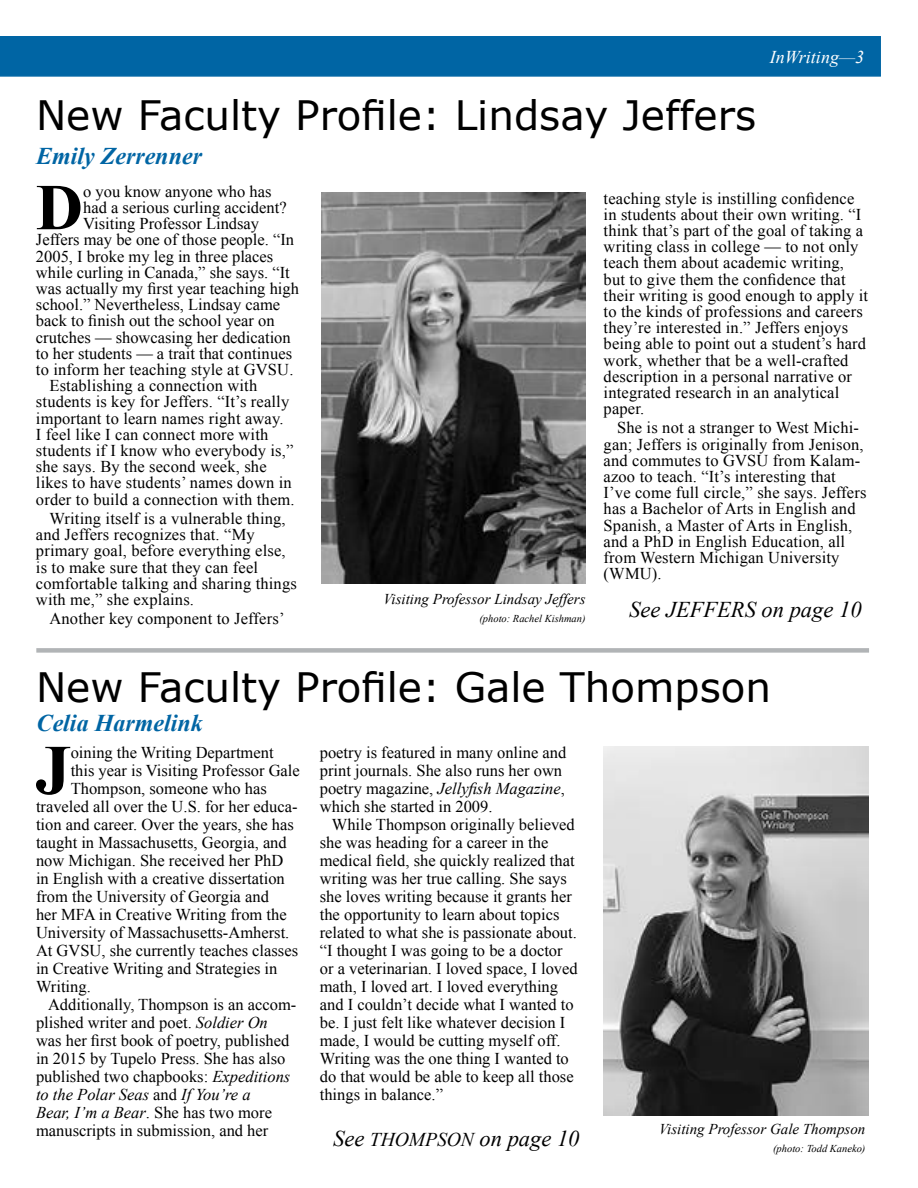
<style>
.page{position:relative;width:918px;height:1188px;background:#fff}
.page>*{position:absolute;margin:0;border:0;box-sizing:border-box;transform-origin:0 0}
.t1{font:700 70.8px "Times New Roman";color:#000}
.t2{font:700 65.4px "Times New Roman";color:#000}
.t3{font:40.5px "Verdana";color:#000}
.t4{font:italic 700 24px "Times New Roman";color:#0065a4}
.t5{font:italic 22.5px "Times New Roman";color:#000}
.t6{font:italic 18px "Times New Roman";color:#fff}
.t7{font:16.5px/16.2px "Times New Roman";color:#000}
.t8{font:italic 16.5px "Times New Roman";color:#000}
.t9{font:italic 15px "Times New Roman";color:#000}
.t10{font:italic 10.5px "Times New Roman";color:#000}
.s1{font-style:italic}
.s2{font-style:normal}
.s3{font-size:19.5px}
</style>
<div class="page">
<div style="left:0;top:36px;width:881px;height:41px;background:#0065a4"></div>
<div style="left:36px;top:648px;width:833px;height:5px;background:#b1b4b6"></div>
<img style="left:604px;top:746px;width:264px;height:370px">
<img style="left:322px;top:192px;width:264px;height:392px">
<h3 class="t3" style="left:36px;top:89px;width:722px">New Faculty Profile: Lindsay Jeffers</h3>
<h3 class="t4" style="left:36px;top:142px;width:168px">Emily Zerrenner</h3>
<p class="t6" style="left:770px;top:47px;width:96px">InWriting—3</p>
<h2 class="t2" style="left:36px;top:171px;width:49px">D</h2>
<p class="t7" style="left:83px;top:183px;width:190px">o you know anyone who has</p>
<p class="t7" style="left:83px;top:199px;width:205px">had a serious curling accident?</p>
<p class="t7" style="left:83px;top:216px;width:177px">Visiting Professor Lindsay</p>
<p class="t7" style="left:36px;top:232px;width:260px">Jeffers may be one of those people. “In</p>
<p class="t7" style="left:36px;top:248px;width:239px">2005, I broke my leg in three places</p>
<p class="t7" style="left:36px;top:264px;width:255px">while curling in Canada,” she says. “It</p>
<p class="t7" style="left:36px;top:280px;width:265px">was actually my first year teaching high</p>
<p class="t7" style="left:36px;top:297px;width:246px">school.” Nevertheless, Lindsay came</p>
<p class="t7" style="left:36px;top:313px;width:240px">back to finish out the school year on</p>
<p class="t7" style="left:36px;top:329px;width:256px">crutches — showcasing her dedication</p>
<p class="t7" style="left:36px;top:345px;width:258px">to her students — a trait that continues</p>
<p class="t7" style="left:36px;top:361px;width:259px">to inform her teaching style at GVSU.</p>
<p class="t7" style="left:49px;top:378px;width:209px">Establishing a connection with</p>
<p class="t7" style="left:36px;top:394px;width:255px">students is key for Jeffers. “It’s really</p>
<p class="t7" style="left:36px;top:410px;width:249px">important to learn names right away.</p>
<p class="t7" style="left:36px;top:426px;width:234px">I feel like I can connect more with</p>
<p class="t7" style="left:36px;top:442px;width:259px">students if I know who everybody is,”</p>
<p class="t7" style="left:36px;top:459px;width:232px">she says. By the second week, she</p>
<p class="t7" style="left:36px;top:475px;width:257px">likes to have students’ names down in</p>
<p class="t7" style="left:36px;top:491px;width:260px">order to build a connection with them.</p>
<p class="t7" style="left:36px;top:510px;width:262px;text-indent:13px">Writing itself is a vulnerable thing, and Jeffers recognizes that. “My primary goal, before everything else, is to make sure that they can feel comfortable talking and sharing things with me,” she explains.</p>
<p class="t7" style="left:49px;top:610px;width:237px">Another key component to Jeffers’</p>
<p class="t9" style="left:384px;top:591px;width:204px">Visiting Professor Lindsay Jeffers</p>
<p class="t10" style="left:479px;top:613px;width:108px">(photo: Rachel Kishman)</p>
<p class="t7" style="left:604px;top:190px;width:266px">teaching style is instilling confidence in students about their own writing. “I think that’s part of the goal of taking a writing class in college — to not only teach them about academic writing, but to give them the confidence that their writing is good enough to apply it to the kinds of professions and careers they’re interested in.” Jeffers enjoys being able to point out a student’s hard work, whether that be a well-crafted description in a personal narrative or integrated research in an analytical paper.</p>
<p class="t7" style="left:604px;top:420px;width:264px;text-indent:13px">She is not a stranger to West Michi&shy;gan; Jeffers is originally from Jenison, and commutes to GVSU from Kalam&shy;azoo to teach. “It’s interesting that I’ve come full circle,” she says. Jeffers has a Bachelor of Arts in English and Spanish, a Master of Arts in English, and a PhD in English Education, all from Western Michigan University (WMU).</p>
<h3 class="t5" style="left:629px;top:597px;width:234px">See JEFFERS on page 10</h3>
<h3 class="t3" style="left:36px;top:661px;width:737px">New Faculty Profile: Gale Thompson</h3>
<h3 class="t4" style="left:37px;top:710px;width:168px">Celia Harmelink</h3>
<h1 class="t1" style="left:35px;top:731px;width:37px">J</h1>
<p class="t7" style="left:71px;top:744px;width:204px">oining the Writing Department</p>
<p class="t7" style="left:71px;top:762px;width:231px">this year is Visiting Professor Gale</p>
<p class="t7" style="left:71px;top:780px;width:198px">Thompson, someone who has</p>
<p class="t7" style="left:36px;top:798px;width:263px">traveled all over the U.S. for her educa-</p>
<p class="t7" style="left:36px;top:816px;width:259px">tion and career. Over the years, she has</p>
<p class="t7" style="left:36px;top:834px;width:252px">taught in Massachusetts, Georgia, and</p>
<p class="t7" style="left:36px;top:852px;width:249px">now Michigan. She received her PhD</p>
<p class="t7" style="left:36px;top:870px;width:250px">in English with a creative dissertation</p>
<p class="t7" style="left:36px;top:888px;width:234px">from the University of Georgia and</p>
<p class="t7" style="left:36px;top:906px;width:252px">her MFA in Creative Writing from the</p>
<p class="t7" style="left:36px;top:924px;width:255px">University of Massachusetts-Amherst.</p>
<p class="t7" style="left:36px;top:942px;width:264px">At GVSU, she currently teaches classes</p>
<p class="t7" style="left:36px;top:960px;width:243px">in Creative Writing and Strategies in</p>
<p class="t7" style="left:36px;top:978px;width:56px">Writing.</p>
<p class="t7" style="left:48px;top:996px;width:250px">Additionally, Thompson is an accom-</p>
<p class="t7" style="left:36px;top:1014px;width:233px">plished writer and poet. <span class="s1">Soldier On</span></p>
<p class="t7" style="left:36px;top:1032px;width:255px">was her first book of poetry, published</p>
<p class="t7" style="left:36px;top:1050px;width:251px">in 2015 by Tupelo Press. She has also</p>
<p class="t7" style="left:36px;top:1068px;width:256px">published two chapbooks: <span class="s1">Expeditions</span></p>
<p class="t8" style="left:36px;top:1085px;width:216px">to the Polar Seas <span class="s2">and</span> If You’re a</p>
<p class="t7" style="left:36px;top:1104px;width:237px"><span class="s1">Bear, I’m a Bear</span>. She has two more</p>
<p class="t7" style="left:36px;top:1122px;width:234px">manuscripts in submission, and her</p>
<p class="t7" style="left:320px;top:743px;width:248px;line-height:18px">poetry is featured in many online and print journals. She also runs her own poetry magazine, <span class="s1">Jellyfish Magazine</span>, which she started in 2009.</p>
<p class="t7" style="left:320px;top:815px;width:259px;line-height:18px;text-indent:12px">While Thompson originally believed she was heading for a career in the medical field, she quickly realized that writing was her true calling. She says she loves writing because it grants her the opportunity to learn about topics related to what she is passionate about. “I thought I was going to be a doctor or a veterinarian. I loved space, I loved math, I loved art. I loved everything and I couldn’t decide what I wanted to be. I just felt like whatever decision I made, I would be cutting myself off.<br>Writing was the one thing I wanted to do that would be able to keep all those things in balance.”</p>
<h3 class="t5" style="left:333px;top:1126px;width:248px">See <span class="s3">THOMPSON</span> on page 10</h3>
<p class="t9" style="left:659px;top:1120px;width:208px">Visiting Professor Gale Thompson</p>
<p class="t10" style="left:773px;top:1142px;width:94px">(photo: Todd Kaneko)</p>
</div>
